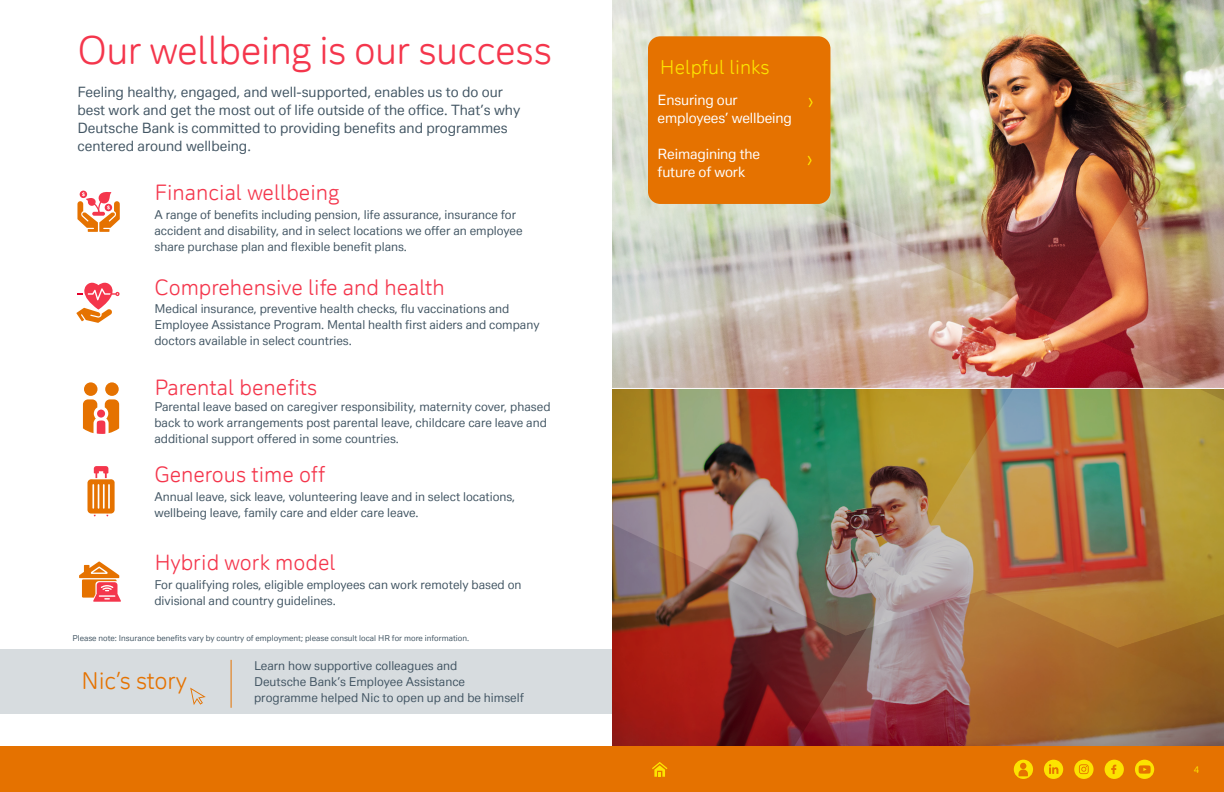
<style>
.page{position:relative;width:1224px;height:792px;background:#fff}
.page>*{position:absolute;margin:0;border:0;box-sizing:border-box;transform-origin:0 0}
.t1{font:38px "Deutsche Bank Display";letter-spacing:-.015em;color:#f4364c}
.t2{font:23px "Deutsche Bank Display";letter-spacing:-.01em;color:#e57200}
.t3{font:21px "Deutsche Bank Display";color:#f4364c}
.t4{font:20px "Deutsche Bank Display";color:#ffed00}
.t5{font:19px "Deutsche Bank Display";color:#fce300}
.t6{font:14px/18px "Deutsche Bank Text";color:#425563}
.t7{font:14px/18px "Deutsche Bank Text";letter-spacing:-.01em;color:#fff}
.t8{font:12px/16px "Deutsche Bank Text";color:#425563}
.t9{font:9px "Deutsche Bank Text";color:#fce300}
.t10{font:8px "Deutsche Bank Text";color:#425563}
</style>
<div class="page">
<img style="left:612px;top:0;width:612px;height:747px">
<div style="left:0;top:747px;width:1224px;height:45px;background:#e57200"></div>
<svg style="left:1044px;top:760px;width:19px;height:19px"></svg>
<svg style="left:1074px;top:760px;width:20px;height:19px"></svg>
<svg style="left:1105px;top:760px;width:19px;height:19px"></svg>
<svg style="left:1135px;top:760px;width:19px;height:19px"></svg>
<svg style="left:652px;top:762px;width:15px;height:15px"></svg>
<svg style="left:1014px;top:760px;width:19px;height:19px"></svg>
<div style="left:0;top:649px;width:612px;height:65px;background:#d7dcdf"></div>
<hr style="left:231px;top:660px;width:1px;height:48px;background:#e57200">
<svg style="left:76px;top:283px;width:44px;height:40px"></svg>
<svg style="left:77px;top:191px;width:43px;height:41px"></svg>
<svg style="left:87px;top:466px;width:28px;height:50px"></svg>
<svg style="left:79px;top:561px;width:42px;height:41px"></svg>
<div style="left:648px;top:36px;width:182px;height:168px;background:#e57200;border-radius:12px"></div>
<svg style="left:190px;top:688px;width:16px;height:17px"></svg>
<svg style="left:83px;top:399px;width:36px;height:35px"></svg>
<div style="left:105px;top:382px;width:14px;height:14px;background:#e57200;border-radius:50%"></div>
<div style="left:84px;top:382px;width:14px;height:14px;background:#e57200;border-radius:50%"></div>
<hr style="left:611px;top:388px;width:613px;height:1px;background:#fff">
<h1 class="t1" style="left:77px;top:26px;width:476px">Our wellbeing is our success</h1>
<p class="t6" style="left:77px;top:83px;width:444px">Feeling healthy, engaged, and well-supported, enables us to do our best work and get the most out of life outside of the office. That’s why Deutsche Bank is committed to providing benefits and programmes centered around wellbeing.</p>
<h3 class="t3" style="left:154px;top:179px;width:187px">Financial wellbeing</h3>
<p class="t8" style="left:154px;top:206px;width:370px">A range of benefits including pension, life assurance, insurance for accident and disability, and in select locations we offer an employee share purchase plan and flexible benefit plans.</p>
<h3 class="t3" style="left:154px;top:274px;width:292px">Comprehensive life and health</h3>
<p class="t8" style="left:154px;top:301px;width:387px">Medical insurance, preventive health checks, flu vaccinations and<br>Employee Assistance Program. Mental health first aiders and company doctors available in select countries.</p>
<h3 class="t3" style="left:154px;top:374px;width:164px">Parental benefits</h3>
<p class="t8" style="left:154px;top:398px;width:398px">Parental leave based on caregiver responsibility, maternity cover, phased back to work arrangements post parental leave, childcare care leave and additional support offered in some countries.</p>
<h3 class="t3" style="left:154px;top:461px;width:172px">Generous time off</h3>
<p class="t8" style="left:154px;top:488px;width:362px">Annual leave, sick leave, volunteering leave and in select locations, wellbeing leave, family care and elder care leave.</p>
<h3 class="t3" style="left:154px;top:549px;width:183px">Hybrid work model</h3>
<p class="t8" style="left:154px;top:576px;width:369px">For qualifying roles, eligible employees can work remotely based on divisional and country guidelines.</p>
<p class="t10" style="left:72px;top:633px;width:398px">Please note: Insurance benefits vary by country of employment; please consult local HR for more information.</p>
<h2 class="t2" style="left:81px;top:666px;width:107px">Nic’s story</h2>
<p class="t8" style="left:254px;top:658px;width:271px">Learn how supportive colleagues and<br>Deutsche Bank’s Employee Assistance programme helped Nic to open up and be himself</p>
<h3 class="t5" style="left:660px;top:55px;width:111px">Helpful links</h3>
<p class="t7" style="left:658px;top:91px;width:136px">Ensuring our employees’ wellbeing</p>
<p class="t7" style="left:658px;top:145px;width:104px">Reimagining the future of work</p>
<h3 class="t4" style="left:807px;top:148px;width:7px">›</h3>
<h3 class="t4" style="left:808px;top:90px;width:7px">›</h3>
<p class="t9" style="left:1194px;top:764px;width:7px">4</p>
</div>
